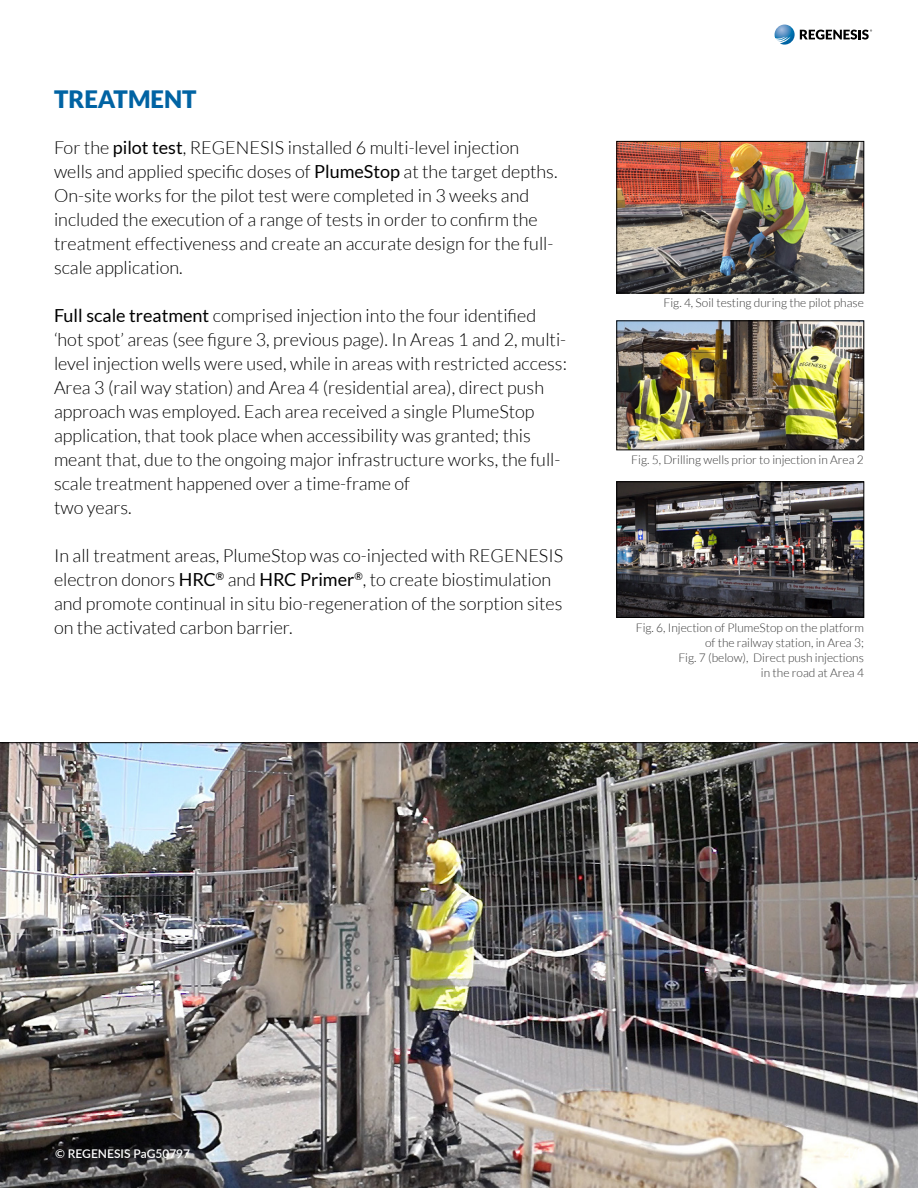
<style>
.page{position:relative;width:918px;height:1188px;background:#fff}
.page>*{position:absolute;margin:0;border:0;box-sizing:border-box;transform-origin:0 0}
.Paragraph_Style_2{font:900 24px "Lato";color:#0063a3}
.Paragraph_Style_2-2{font:300 18px/24px "Lato";color:#000}
.t1{font:300 12px "Lato";color:#383838}
.Paragraph_Style_2-3{font:600 12px "Lato";color:#fff}
.s1{font-weight:400}
</style>
<div class="page">
<svg style="left:775px;top:25px;width:97px;height:20px"></svg>
<img style="left:619px;top:323px;width:243px;height:125px">
<div style="left:617px;top:321px;width:247px;height:129px;border:1px solid #000"></div>
<img style="left:619px;top:484px;width:243px;height:132px">
<div style="left:617px;top:482px;width:247px;height:136px;border:1px solid #000"></div>
<img style="left:619px;top:143px;width:243px;height:148px">
<div style="left:617px;top:141px;width:247px;height:152px;border:1px solid #000"></div>
<img style="left:0;top:742px;width:918px;height:446px">
<p class="Paragraph_Style_2" style="left:54px;top:85px;width:144px">TREATMENT</p>
<p class="Paragraph_Style_2-2" style="left:54px;top:136px;width:505px">For the <span class="s1">pilot test</span>, REGENESIS installed 6 multi-level injection wells and applied specific doses of <span class="s1">PlumeStop</span> at the target depths.<br>On-site works for the pilot test were completed in 3 weeks and included the execution of a range of tests in order to confirm the treatment effectiveness and create an accurate design for the full&shy;scale application.</p>
<p class="Paragraph_Style_2-2" style="left:54px;top:304px;width:514px"><span class="s1">Full scale treatment</span> comprised injection into the four identified ‘hot spot’ areas (see figure 3, previous page). In Areas 1 and 2, multi&shy;level injection wells were used, while in areas with restricted access:<br>Area 3 (rail way station) and Area 4 (residential area), direct push approach was employed. Each area received a single PlumeStop application, that took place when accessibility was granted; this meant that, due to the ongoing major infrastructure works, the full&shy;scale treatment happened over a time-frame of</p>
<p class="Paragraph_Style_2-2" style="left:54px;top:496px;width:79px">two years.</p>
<p class="Paragraph_Style_2-2" style="left:54px;top:544px;width:511px">In all treatment areas, PlumeStop was co-injected with REGENESIS electron donors <span class="s1">HRC</span><sup>®</sup> and <span class="s1">HRC Primer</span><sup>®</sup>, to create biostimulation and promote continual in situ bio-regeneration of the sorption sites on the activated carbon barrier.</p>
<p class="t1" style="left:664px;top:296px;width:202px">Fig. 4, Soil testing during the pilot phase</p>
<p class="t1" style="left:631px;top:453px;width:234px">Fig. 5, Drilling wells prior to injection in Area 2</p>
<p class="t1" style="left:636px;top:622px;width:230px">Fig. 6, Injection of PlumeStop on the platform</p>
<p class="t1" style="left:705px;top:637px;width:160px">of the railway station, in Area 3;</p>
<p class="t1" style="left:678px;top:652px;width:187px">Fig. 7 (below), Direct push injections</p>
<p class="t1" style="left:761px;top:667px;width:104px">in the road at Area 4</p>
<p class="Paragraph_Style_2-3" style="left:55px;top:1145px;width:137px">© REGENESIS PaG50797</p>
</div>
